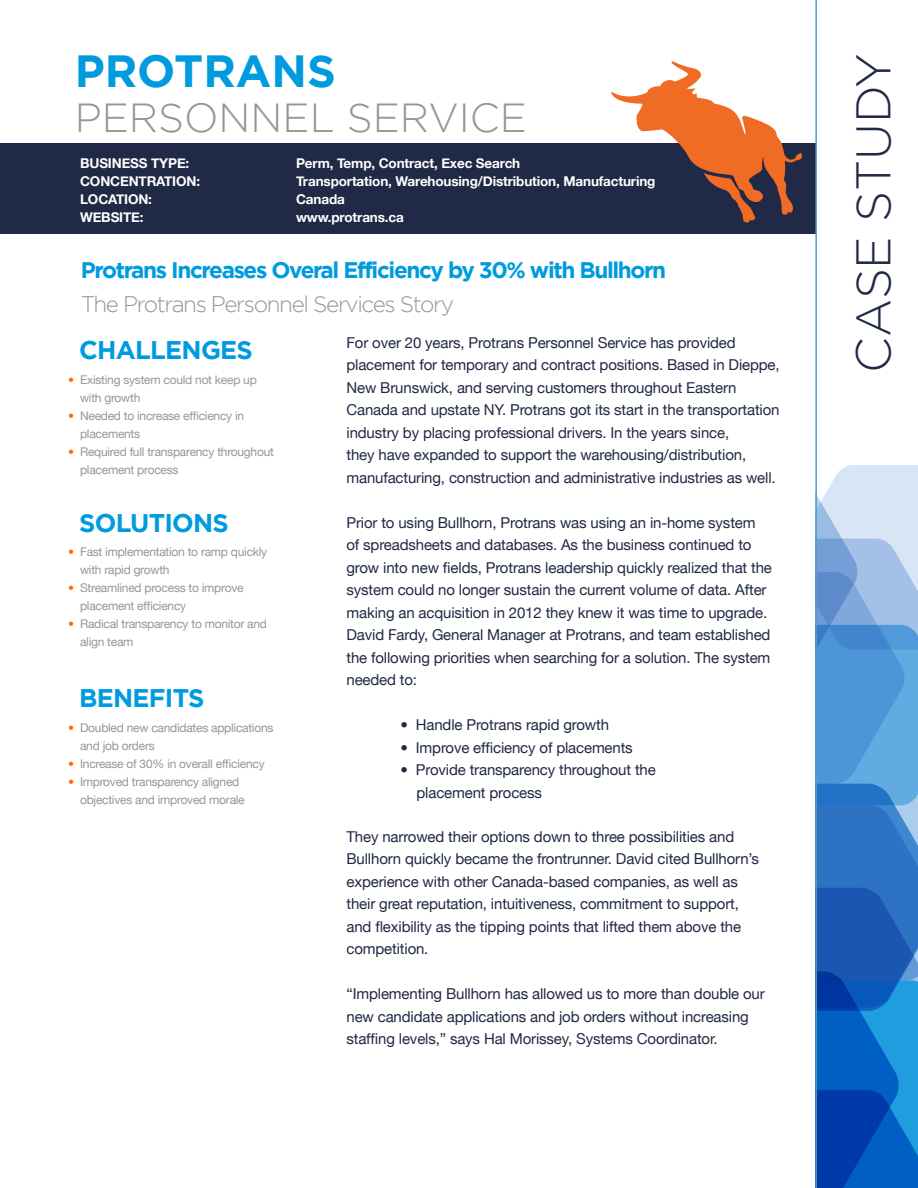
<style>
.page{position:relative;width:918px;height:1188px;background:#fff}
.page>*{position:absolute;margin:0;border:0;box-sizing:border-box;transform-origin:0 0}
.t1{font:300 48.45px "Gotham";color:#202945}
.t2{font:700 45px "Gotham";color:#009bdf}
.t3{font:300 40.5px "Gotham";color:#969696}
.t4{font:700 25.5px "Gotham";letter-spacing:-.03em;color:#009bdf}
.t5{font:700 22.5px "Gotham";letter-spacing:-.06em;color:#009bdf}
.t6{font:300 22.5px "Gotham";letter-spacing:-.06em;color:#969696}
.t7{font:15px/22.5px "Helvetica Neue LT";letter-spacing:-.01em;color:#202945}
.t8{font:700 13.5px "Helvetica Neue";letter-spacing:-.01em;color:#fff}
.t9{font:12px/18px "Helvetica Neue LT";letter-spacing:-.02em;color:#969696}
.s1{color:#ff6900}
</style>
<div class="page">
<div style="left:0;top:143px;width:815px;height:91px;background:#202945"></div>
<svg style="left:611px;top:61px;width:191px;height:161px"></svg>
<svg style="left:817px;top:465px;width:101px;height:723px;background:#4788ce"></svg>
<hr style="left:815px;top:0;width:2px;height:1188px;background:#539cc9">
<h2 class="t2" style="left:75px;top:45px;width:263px">PROTRANS</h2>
<h3 class="t3" style="left:75px;top:95px;width:454px">PERSONNEL SERVICE</h3>
<p class="t8" style="left:80px;top:152px;width:111px">BUSINESS TYPE:</p>
<p class="t8" style="left:296px;top:152px;width:226px">Perm, Temp, Contract, Exec Search</p>
<p class="t8" style="left:80px;top:170px;width:122px">CONCENTRATION:</p>
<p class="t8" style="left:296px;top:170px;width:361px">Transportation, Warehousing/Distribution, Manufacturing</p>
<p class="t8" style="left:80px;top:188px;width:73px">LOCATION:</p>
<p class="t8" style="left:296px;top:188px;width:50px">Canada</p>
<p class="t8" style="left:80px;top:206px;width:65px">WEBSITE:</p>
<p class="t8" style="left:296px;top:206px;width:109px">www.protrans.ca</p>
<h3 class="t5" style="left:81px;top:257px;width:587px">Protrans Increases Overal Efficiency by 30% with Bullhorn</h3>
<h3 class="t6" style="left:81px;top:292px;width:375px">The Protrans Personnel Services Story</h3>
<p class="t7" style="left:346px;top:331px;width:435px">For over 20 years, Protrans Personnel Service has provided placement for temporary and contract positions. Based in Dieppe, New Brunswick, and serving customers throughout Eastern Canada and upstate NY. Protrans got its start in the transportation industry by placing professional drivers. In the years since,<br>they have expanded to support the warehousing/distribution, manufacturing, construction and administrative industries as well.</p>
<p class="t7" style="left:346px;top:511px;width:427px">Prior to using Bullhorn, Protrans was using an in-home system of spreadsheets and databases. As the business continued to grow into new fields, Protrans leadership quickly realized that the system could no longer sustain the current volume of data. After making an acquisition in 2012 they knew it was time to upgrade.<br>David Fardy, General Manager at Protrans, and team established the following priorities when searching for a solution. The system needed to:</p>
<p class="t7" style="left:400px;top:713px;width:210px">• Handle Protrans rapid growth</p>
<p class="t7" style="left:400px;top:736px;width:234px">• Improve efficiency of placements</p>
<p class="t7" style="left:417px;top:758px;width:241px;text-indent:-16px">• Provide transparency throughout the placement process</p>
<p class="t7" style="left:346px;top:825px;width:414px">They narrowed their options down to three possibilities and Bullhorn quickly became the frontrunner. David cited Bullhorn’s experience with other Canada-based companies, as well as their great reputation, intuitiveness, commitment to support, and flexibility as the tipping points that lifted them above the competition.</p>
<p class="t7" style="left:346px;top:983px;width:420px">“Implementing Bullhorn has allowed us to more than double our new candidate applications and job orders without increasing staffing levels,” says Hal Morissey, Systems Coordinator.</p>
<h3 class="t4" style="left:79px;top:336px;width:175px">CHALLENGES</h3>
<p class="t9" style="left:80px;top:371px;width:178px;text-indent:-12px"><span class="s1">•</span> Existing system could not keep up with growth</p>
<p class="t9" style="left:80px;top:407px;width:166px;text-indent:-12px"><span class="s1">•</span> Needed to increase efficiency in placements</p>
<p class="t9" style="left:80px;top:443px;width:195px;text-indent:-12px"><span class="s1">•</span> Required full transparency throughout placement process</p>
<h3 class="t4" style="left:79px;top:508px;width:151px">SOLUTIONS</h3>
<p class="t9" style="left:80px;top:543px;width:189px;text-indent:-12px"><span class="s1">•</span> Fast implementation to ramp quickly with rapid growth</p>
<p class="t9" style="left:80px;top:579px;width:165px;text-indent:-12px"><span class="s1">•</span> Streamlined process to improve placement efficiency</p>
<p class="t9" style="left:80px;top:615px;width:188px;text-indent:-12px"><span class="s1">•</span> Radical transparency to monitor and align team</p>
<h3 class="t4" style="left:79px;top:683px;width:127px">BENEFITS</h3>
<p class="t9" style="left:80px;top:718px;width:195px;text-indent:-12px"><span class="s1">•</span> Doubled new candidates applications and job orders</p>
<p class="t9" style="left:68px;top:754px;width:198px"><span class="s1">•</span> Increase of 30% in overall efficiency</p>
<p class="t9" style="left:80px;top:772px;width:166px;text-indent:-12px"><span class="s1">•</span> Improved transparency aligned objectives and improved morale</p>
<h1 class="t1" style="left:847px;top:373px;width:321px;rotate:-90deg">CASE STUDY</h1>
</div>
